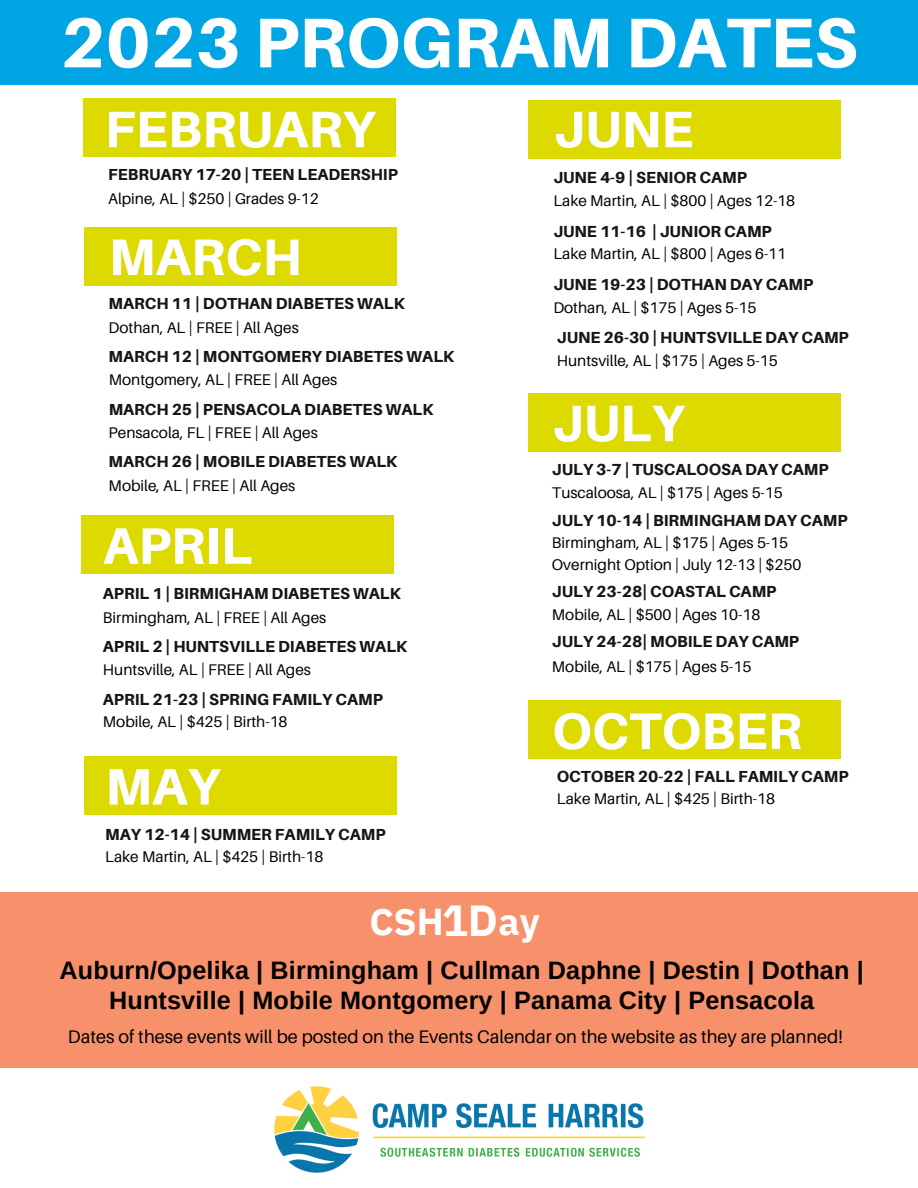
<style>
.page{position:relative;width:918px;height:1188px;background:#fff}
.page>*{position:absolute;margin:0;border:0;box-sizing:border-box;transform-origin:0 0}
.t1{font:800 70.35px "Aileron";color:#fff}
.t2{font:800 51.45px "Aileron";color:#fff}
.t3{font:700 37.35px "IBM Plex Sans";color:#fff}
.t4{font:700 25.2px/30.6px "Arimo";letter-spacing:.005em;color:#020000;text-align:center}
.t5{font:18.15px "Aileron";color:#000}
.t6{font:800 16.05px "Aileron";color:#171615}
.t7{font:15.45px/21.3px "Aileron";color:#000}
.s1{font-size:43.35px}
</style>
<div class="page">
<div style="left:0;top:0;width:918px;height:84px;background:#01a5e4"></div>
<div style="left:83px;top:99px;width:313px;height:58px;background:#dcda00"></div>
<div style="left:81px;top:515px;width:313px;height:59px;background:#dcda00"></div>
<div style="left:84px;top:756px;width:312px;height:58px;background:#dcda00"></div>
<div style="left:528px;top:101px;width:313px;height:58px;background:#dcda00"></div>
<div style="left:528px;top:393px;width:313px;height:59px;background:#dcda00"></div>
<div style="left:528px;top:700px;width:313px;height:59px;background:#dcda00"></div>
<div style="left:0;top:892px;width:918px;height:176px;background:#f7916c"></div>
<img style="left:274px;top:1086px;width:371px;height:87px">
<div style="left:84px;top:227px;width:312px;height:59px;background:#dcda00"></div>
<h1 class="t1" style="left:60px;top:-1px;width:799px">2023 PROGRAM DATES</h1>
<h2 class="t2" style="left:105px;top:97px;width:272px">FEBRUARY</h2>
<p class="t6" style="left:108px;top:165px;width:291px">FEBRUARY 17-20 | TEEN LEADERSHIP</p>
<p class="t7" style="left:108px;top:188px;width:212px">Alpine, AL | $250 | Grades 9-12</p>
<h2 class="t2" style="left:109px;top:225px;width:194px">MARCH</h2>
<p class="t6" style="left:109px;top:294px;width:298px">MARCH 11 | DOTHAN DIABETES WALK</p>
<p class="t7" style="left:109px;top:316px;width:192px">Dothan, AL | FREE | All Ages</p>
<p class="t6" style="left:109px;top:346px;width:347px">MARCH 12 | MONTGOMERY DIABETES WALK</p>
<p class="t7" style="left:109px;top:369px;width:230px">Montgomery, AL | FREE | All Ages</p>
<p class="t6" style="left:109px;top:399px;width:327px">MARCH 25 | PENSACOLA DIABETES WALK</p>
<p class="t7" style="left:109px;top:422px;width:211px">Pensacola, FL | FREE | All Ages</p>
<p class="t6" style="left:109px;top:452px;width:291px">MARCH 26 | MOBILE DIABETES WALK</p>
<p class="t7" style="left:109px;top:475px;width:188px">Mobile, AL | FREE | All Ages</p>
<h2 class="t2" style="left:103px;top:514px;width:151px">APRIL</h2>
<p class="t6" style="left:103px;top:584px;width:300px">APRIL 1 | BIRMIGHAM DIABETES WALK</p>
<p class="t7" style="left:103px;top:606px;width:225px">Birmingham, AL | FREE | All Ages</p>
<p class="t6" style="left:103px;top:636px;width:306px">APRIL 2 | HUNTSVILLE DIABETES WALK</p>
<p class="t7" style="left:103px;top:659px;width:210px">Huntsville, AL | FREE | All Ages</p>
<p class="t6" style="left:103px;top:689px;width:281px">APRIL 21-23 | SPRING FAMILY CAMP</p>
<p class="t7" style="left:103px;top:711px;width:186px">Mobile, AL | $425 | Birth-18</p>
<h2 class="t2" style="left:105px;top:755px;width:117px">MAY</h2>
<p class="t6" style="left:105px;top:824px;width:282px">MAY 12-14 | SUMMER FAMILY CAMP</p>
<p class="t7" style="left:105px;top:846px;width:220px">Lake Martin, AL | $425 | Birth-18</p>
<h2 class="t2" style="left:553px;top:97px;width:142px">JUNE</h2>
<p class="t6" style="left:553px;top:167px;width:195px">JUNE 4-9 | SENIOR CAMP</p>
<p class="t7" style="left:553px;top:190px;width:243px">Lake Martin, AL | $800 | Ages 12-18</p>
<p class="t6" style="left:553px;top:221px;width:220px">JUNE 11-16 | JUNIOR CAMP</p>
<p class="t7" style="left:553px;top:243px;width:234px">Lake Martin, AL | $800 | Ages 6-11</p>
<p class="t6" style="left:553px;top:274px;width:262px">JUNE 19-23 | DOTHAN DAY CAMP</p>
<p class="t7" style="left:553px;top:296px;width:204px">Dothan, AL | $175 | Ages 5-15</p>
<p class="t6" style="left:557px;top:328px;width:293px">JUNE 26-30 | HUNTSVILLE DAY CAMP</p>
<p class="t7" style="left:557px;top:350px;width:222px">Huntsville, AL | $175 | Ages 5-15</p>
<h2 class="t2" style="left:552px;top:391px;width:134px">JULY</h2>
<p class="t6" style="left:552px;top:460px;width:278px">JULY 3-7 | TUSCALOOSA DAY CAMP</p>
<p class="t7" style="left:552px;top:482px;width:232px">Tuscaloosa, AL | $175 | Ages 5-15</p>
<p class="t6" style="left:552px;top:510px;width:297px">JULY 10-14 | BIRMINGHAM DAY CAMP</p>
<p class="t7" style="left:552px;top:532px;width:251px">Birmingham, AL | $175 | Ages 5-15<br>Overnight Option | July 12-13 | $250</p>
<p class="t6" style="left:552px;top:581px;width:226px">JULY 23-28| COASTAL CAMP</p>
<p class="t7" style="left:552px;top:603px;width:210px">Mobile, AL | $500 | Ages 10-18</p>
<p class="t6" style="left:552px;top:631px;width:249px">JULY 24-28| MOBILE DAY CAMP</p>
<p class="t7" style="left:552px;top:655px;width:201px">Mobile, AL | $175 | Ages 5-15</p>
<h2 class="t2" style="left:552px;top:699px;width:251px">OCTOBER</h2>
<p class="t6" style="left:557px;top:766px;width:293px">OCTOBER 20-22 | FALL FAMILY CAMP</p>
<p class="t7" style="left:557px;top:787px;width:220px">Lake Martin, AL | $425 | Birth-18</p>
<h3 class="t3" style="left:369px;top:896px;width:172px">CSH<span class="s1">1D</span>ay</h3>
<h3 class="t4" style="left:60px;top:955px;width:806px">Auburn/Opelika | Birmingham | Cullman Daphne | Destin | Dothan |<br>Huntsville | Mobile Montgomery | Panama City | Pensacola</h3>
<p class="t5" style="left:68px;top:1025px;width:776px">Dates of these events will be posted on the Events Calendar on the website as they are planned!</p>
</div>
